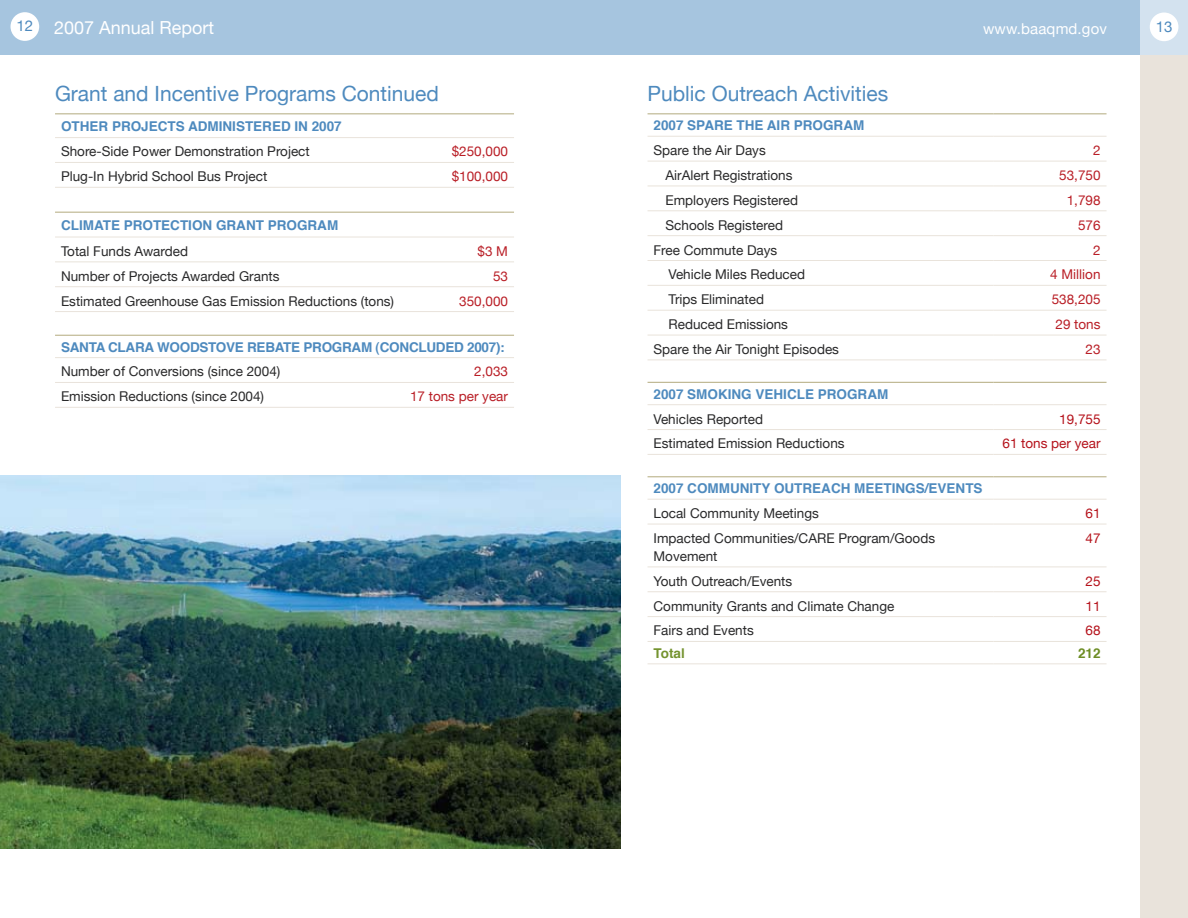
<style>
.page{position:relative;width:1188px;height:918px;background:#fff}
.page>*{position:absolute;margin:0;border:0;box-sizing:border-box;transform-origin:0 0}
.t1{font:21px "Helvetica Neue";color:#4e8abe}
.t2{font:18px "Helvetica Neue";color:#fff}
.t3{font:15px "Helvetica Neue";letter-spacing:.01em;color:#fff}
.t4{font:15px "Helvetica Neue";color:#4e8abe}
.t5{font:13.5px "Helvetica Neue";color:#29292a}
.t6{font:700 13.5px "Helvetica";color:#4e8abe}
.t7{font:13.5px "Helvetica Neue";color:#b91e26}
.t8{font:700 13.5px "Helvetica";letter-spacing:-.02em;color:#4e8abe}
.t9{font:13.5px "Helvetica Neue";color:#b5121b}
.t10{font:700 13.5px "Helvetica";color:#74932f}
.t11{font:700 13.5px "Helvetica";color:#6d8d24}
.s1{font-size:15px;color:#4e8abe}
</style>
<div class="page">
<div style="left:0;top:0;width:594px;height:54px;background:#a6c5df"></div>
<div style="left:11px;top:12px;width:28px;height:29px;background:#fff;border-radius:50%"></div>
<div style="left:594px;top:0;width:594px;height:54px;background:#a6c5df"></div>
<div style="left:1141px;top:0;width:47px;height:918px;background:#e9e3db"></div>
<div style="left:1141px;top:0;width:47px;height:54px;background:#d3e2ef"></div>
<div style="left:1150px;top:13px;width:28px;height:28px;background:#fff;border-radius:50%"></div>
<hr style="left:648px;top:161px;width:345px;height:1px;background:#e9e3db">
<hr style="left:993px;top:161px;width:114px;height:1px;background:#e9e3db">
<hr style="left:648px;top:186px;width:345px;height:1px;background:#e9e3db">
<hr style="left:993px;top:186px;width:114px;height:1px;background:#e9e3db">
<hr style="left:648px;top:210px;width:345px;height:1px;background:#e9e3db">
<hr style="left:993px;top:210px;width:114px;height:1px;background:#e9e3db">
<hr style="left:648px;top:235px;width:345px;height:1px;background:#e9e3db">
<hr style="left:993px;top:235px;width:114px;height:1px;background:#e9e3db">
<hr style="left:648px;top:260px;width:345px;height:1px;background:#e9e3db">
<hr style="left:993px;top:260px;width:114px;height:1px;background:#e9e3db">
<hr style="left:648px;top:285px;width:345px;height:1px;background:#e9e3db">
<hr style="left:993px;top:285px;width:114px;height:1px;background:#e9e3db">
<hr style="left:648px;top:310px;width:345px;height:1px;background:#e9e3db">
<hr style="left:993px;top:310px;width:114px;height:1px;background:#e9e3db">
<hr style="left:648px;top:113px;width:345px;height:1px;background:#b3aa7e">
<hr style="left:993px;top:113px;width:114px;height:1px;background:#b3aa7e">
<hr style="left:648px;top:136px;width:345px;height:1px;background:#e9e3db">
<hr style="left:993px;top:136px;width:114px;height:1px;background:#e9e3db">
<hr style="left:648px;top:335px;width:345px;height:1px;background:#e9e3db">
<hr style="left:993px;top:335px;width:114px;height:1px;background:#e9e3db">
<hr style="left:648px;top:360px;width:345px;height:1px;background:#e9e3db">
<hr style="left:993px;top:360px;width:114px;height:1px;background:#e9e3db">
<hr style="left:648px;top:429px;width:345px;height:1px;background:#e9e3db">
<hr style="left:993px;top:429px;width:114px;height:1px;background:#e9e3db">
<hr style="left:648px;top:454px;width:345px;height:1px;background:#e9e3db">
<hr style="left:993px;top:454px;width:114px;height:1px;background:#e9e3db">
<hr style="left:648px;top:524px;width:345px;height:1px;background:#e9e3db">
<hr style="left:993px;top:524px;width:114px;height:1px;background:#e9e3db">
<hr style="left:648px;top:567px;width:345px;height:1px;background:#e9e3db">
<hr style="left:993px;top:567px;width:114px;height:1px;background:#e9e3db">
<hr style="left:648px;top:591px;width:345px;height:1px;background:#e9e3db">
<hr style="left:993px;top:591px;width:114px;height:1px;background:#e9e3db">
<hr style="left:648px;top:616px;width:345px;height:1px;background:#e9e3db">
<hr style="left:993px;top:616px;width:114px;height:1px;background:#e9e3db">
<hr style="left:648px;top:641px;width:345px;height:1px;background:#e9e3db">
<hr style="left:993px;top:641px;width:114px;height:1px;background:#e9e3db">
<hr style="left:648px;top:663px;width:345px;height:1px;background:#e9e3db">
<hr style="left:993px;top:663px;width:114px;height:1px;background:#e9e3db">
<hr style="left:648px;top:476px;width:345px;height:1px;background:#b3aa7e">
<hr style="left:993px;top:476px;width:114px;height:1px;background:#b3aa7e">
<hr style="left:648px;top:499px;width:345px;height:1px;background:#e9e3db">
<hr style="left:993px;top:499px;width:114px;height:1px;background:#e9e3db">
<hr style="left:648px;top:382px;width:345px;height:1px;background:#b3aa7e">
<hr style="left:993px;top:382px;width:114px;height:1px;background:#b3aa7e">
<hr style="left:648px;top:404px;width:345px;height:1px;background:#e9e3db">
<hr style="left:993px;top:404px;width:114px;height:1px;background:#e9e3db">
<hr style="left:55px;top:382px;width:346px;height:1px;background:#e9e3db">
<hr style="left:401px;top:382px;width:113px;height:1px;background:#e9e3db">
<hr style="left:55px;top:407px;width:346px;height:1px;background:#e9e3db">
<hr style="left:401px;top:407px;width:113px;height:1px;background:#e9e3db">
<hr style="left:55px;top:335px;width:346px;height:1px;background:#b3aa7e">
<hr style="left:401px;top:335px;width:113px;height:1px;background:#b3aa7e">
<hr style="left:55px;top:357px;width:346px;height:1px;background:#e9e3db">
<hr style="left:401px;top:357px;width:113px;height:1px;background:#e9e3db">
<img style="left:0;top:476px;width:621px;height:373px">
<hr style="left:55px;top:162px;width:353px;height:1px;background:#e9e3db">
<hr style="left:408px;top:162px;width:106px;height:1px;background:#e9e3db">
<hr style="left:55px;top:187px;width:353px;height:1px;background:#e9e3db">
<hr style="left:408px;top:187px;width:106px;height:1px;background:#e9e3db">
<hr style="left:55px;top:261px;width:353px;height:1px;background:#e9e3db">
<hr style="left:408px;top:261px;width:106px;height:1px;background:#e9e3db">
<hr style="left:55px;top:286px;width:353px;height:1px;background:#e9e3db">
<hr style="left:408px;top:286px;width:106px;height:1px;background:#e9e3db">
<hr style="left:55px;top:311px;width:353px;height:1px;background:#e9e3db">
<hr style="left:408px;top:311px;width:106px;height:1px;background:#e9e3db">
<hr style="left:55px;top:113px;width:353px;height:1px;background:#b3aa7e">
<hr style="left:408px;top:113px;width:106px;height:1px;background:#b3aa7e">
<hr style="left:55px;top:212px;width:353px;height:1px;background:#b3aa7e">
<hr style="left:408px;top:212px;width:106px;height:1px;background:#b3aa7e">
<hr style="left:55px;top:237px;width:353px;height:1px;background:#e9e3db">
<hr style="left:408px;top:237px;width:106px;height:1px;background:#e9e3db">
<hr style="left:55px;top:137px;width:353px;height:1px;background:#e9e3db">
<hr style="left:408px;top:137px;width:106px;height:1px;background:#e9e3db">
<h2 class="t2" style="left:17px;top:17px;width:199px"><span class="s1">12</span> 2007 Annual Report</h2>
<p class="t3" style="left:983px;top:20px;width:125px">www.baaqmd.gov</p>
<p class="t4" style="left:1156px;top:17px;width:18px">13</p>
<h1 class="t1" style="left:55px;top:81px;width:385px">Grant and I ncentive Programs Continued</h1>
<p class="t6" style="left:61px;top:114px;width:11px">OTHE</p>
<p class="t6" style="left:99px;top:114px;width:245px">R PROJECTS ADMINISTERED IN 2007</p>
<p class="t5" style="left:61px;top:144px;width:250px">Shore-Side Power Demonstration Project</p>
<p class="t7" style="left:452px;top:144px;width:58px">$250,000</p>
<p class="t5" style="left:61px;top:168px;width:208px">Plug-I n Hybrid School Bus Project</p>
<p class="t7" style="left:452px;top:168px;width:58px">$100,000</p>
<p class="t6" style="left:61px;top:213px;width:43px">CLIMATE</p>
<p class="t6" style="left:124px;top:213px;width:216px">PROTECTION GRANT PROGRAM</p>
<p class="t5" style="left:61px;top:243px;width:129px">Total Funds Awarded</p>
<p class="t7" style="left:478px;top:243px;width:32px">$3 M</p>
<p class="t5" style="left:61px;top:268px;width:220px">Number of Projects Awarded Grants</p>
<p class="t7" style="left:493px;top:268px;width:17px">53</p>
<p class="t5" style="left:61px;top:293px;width:335px">Estimated Greenhouse Gas Emission Reductions (tons)</p>
<p class="t7" style="left:459px;top:293px;width:50px">350,000</p>
<p class="t8" style="left:61px;top:335px;width:196px">SANTA CLARA WOODSTOVE REBATE</p>
<p class="t8" style="left:303px;top:335px;width:143px">PROGRAM (CONCLUDED</p>
<p class="t6" style="left:467px;top:335px;width:39px">2007):</p>
<p class="t5" style="left:61px;top:364px;width:221px">Number of Conversions (since 2004)</p>
<p class="t7" style="left:474px;top:364px;width:35px">2,033</p>
<p class="t5" style="left:61px;top:388px;width:205px">Emission Reductions (since 2004)</p>
<p class="t7" style="left:410px;top:388px;width:100px">17 tons per year</p>
<h1 class="t1" style="left:648px;top:81px;width:242px">Public Outreach Activities</h1>
<p class="t6" style="left:654px;top:113px;width:44px">2007 SPA</p>
<p class="t6" style="left:714px;top:113px;width:33px">RE THE</p>
<p class="t6" style="left:767px;top:113px;width:99px">AIR PROGRAM</p>
<p class="t5" style="left:654px;top:142px;width:114px">Spare the Air Days</p>
<p class="t7" style="left:1093px;top:142px;width:9px">2</p>
<p class="t5" style="left:666px;top:167px;width:128px">AirAlert Registrations</p>
<p class="t7" style="left:1059px;top:167px;width:43px">53,750</p>
<p class="t5" style="left:666px;top:192px;width:134px">Employers Registered</p>
<p class="t7" style="left:1067px;top:192px;width:35px">1,798</p>
<p class="t5" style="left:666px;top:217px;width:119px">Schools Registered</p>
<p class="t7" style="left:1078px;top:217px;width:24px">576</p>
<p class="t5" style="left:654px;top:242px;width:125px">Free Commute Days</p>
<p class="t7" style="left:1093px;top:242px;width:9px">2</p>
<p class="t5" style="left:669px;top:267px;width:138px">Vehicle Miles Reduced</p>
<p class="t7" style="left:1050px;top:267px;width:52px">4 Million</p>
<p class="t5" style="left:669px;top:291px;width:97px">Trips Eliminated</p>
<p class="t7" style="left:1052px;top:291px;width:50px">538,205</p>
<p class="t5" style="left:669px;top:316px;width:121px">Reduced Emissions</p>
<p class="t7" style="left:1056px;top:316px;width:47px">29 tons</p>
<p class="t5" style="left:654px;top:341px;width:187px">Spare the Air Tonight Episodes</p>
<p class="t7" style="left:1086px;top:341px;width:17px">23</p>
<p class="t6" style="left:654px;top:382px;width:112px">2007 SMOKING VEH</p>
<p class="t6" style="left:783px;top:382px;width:107px">ICLE PROGRAM</p>
<p class="t5" style="left:654px;top:411px;width:111px">Vehicles Reported</p>
<p class="t9" style="left:1059px;top:411px;width:43px">19,755</p>
<p class="t5" style="left:654px;top:436px;width:193px">Estimated Emission Reductions</p>
<p class="t9" style="left:1003px;top:436px;width:100px">61 tons per year</p>
<p class="t6" style="left:654px;top:476px;width:211px">2007 COMMUNITY OUTREACH MEET</p>
<p class="t6" style="left:892px;top:476px;width:92px">INGS/EVENTS</p>
<p class="t5" style="left:654px;top:505px;width:167px">Local Community Meetings</p>
<p class="t9" style="left:1086px;top:505px;width:17px">61</p>
<p class="t5" style="left:654px;top:530px;width:155px">I mpacted Communities/CARE</p>
<p class="t5" style="left:838px;top:530px;width:98px">Program/Goods</p>
<p class="t5" style="left:654px;top:548px;width:66px">Movement</p>
<p class="t9" style="left:1086px;top:530px;width:17px">47</p>
<p class="t5" style="left:654px;top:573px;width:140px">Youth Outreach/Events</p>
<p class="t9" style="left:1086px;top:573px;width:17px">25</p>
<p class="t5" style="left:654px;top:598px;width:242px">Community Grants and Climate Change</p>
<p class="t9" style="left:1086px;top:598px;width:17px">11</p>
<p class="t5" style="left:654px;top:623px;width:102px">Fairs and Events</p>
<p class="t9" style="left:1086px;top:623px;width:17px">68</p>
<p class="t10" style="left:654px;top:641px;width:33px">TOTAL</p>
<p class="t11" style="left:1078px;top:641px;width:24px">212</p>
</div>
